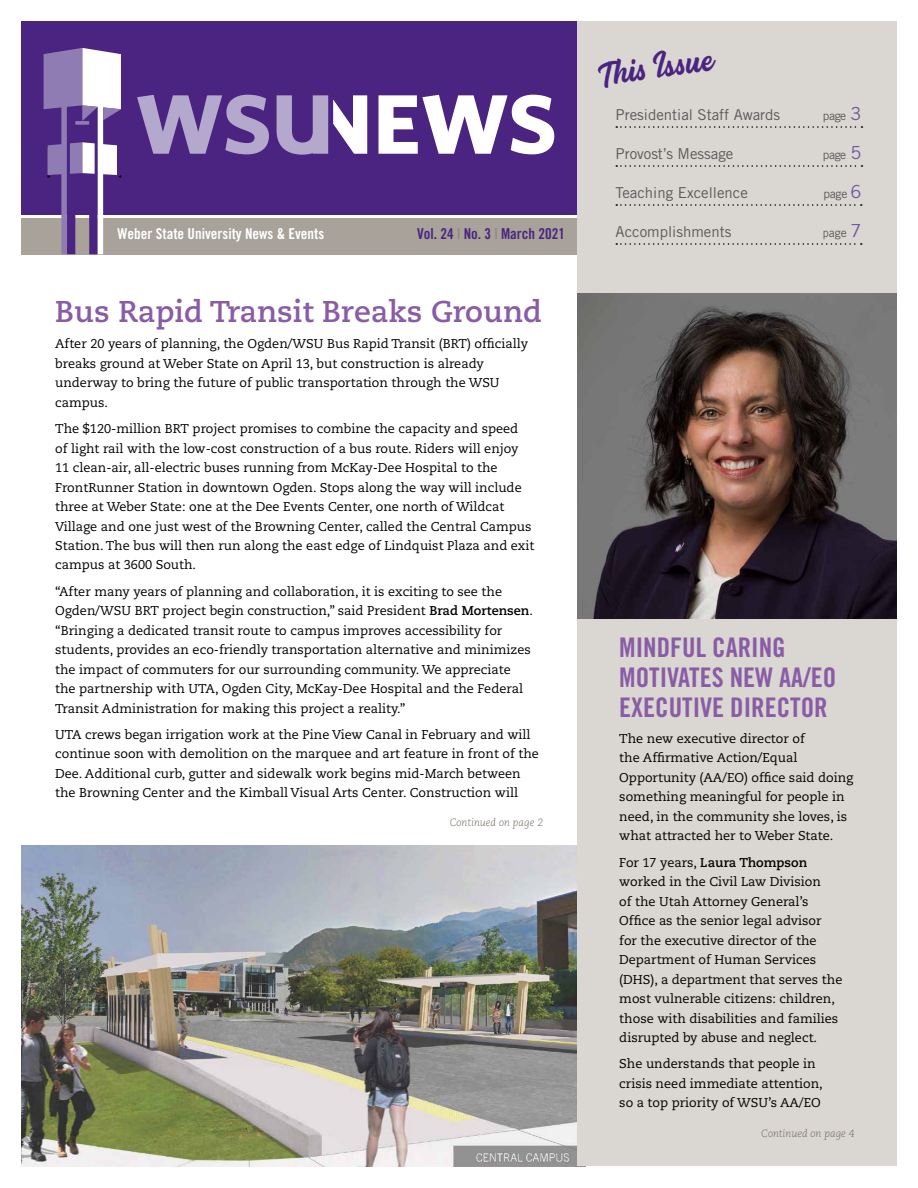
<style>
.page{position:relative;width:918px;height:1188px;background:#fff}
.page>*{position:absolute;margin:0;border:0;box-sizing:border-box;transform-origin:0 0}
.t1{font:36px "Honest Script";color:#4a2480}
.t2{font:700 30px "Caecilia LT Std";color:#895ca6}
.t3{font:27px/30px "Trade Gothic LT Std Bd Cn 20";color:#895ca6}
.t4{font:15px "Trade Gothic LT Std";color:#58595b}
.t5{font:15px "Trade Gothic LT Std Bd Cn 20";color:#fff}
.t6{font:15px "Trade Gothic LT Std Bd Cn 20";color:#4a2480}
.t7{font:12.75px/19.5px "Caecilia LT Std";color:#000}
.t8{font:12px "Trade Gothic LT Std";letter-spacing:-.03em;color:#58595b}
.t9{font:12px "Trade Gothic LT Std";letter-spacing:-.03em;color:#58595b;scale:.9 1}
.t10{font:italic 300 10.5px "Caecilia LT Std";color:#716a61}
.s1{color:#908981}
.s2{font-weight:700}
.s3{font-size:18px;color:#70589b}
</style>
<div class="page">
<img style="left:22px;top:846px;width:555px;height:320px">
<div style="left:22px;top:218px;width:555px;height:36px;background:#a8a29a"></div>
<div style="left:22px;top:22px;width:555px;height:193px;background:#4a2480"></div>
<svg style="left:44px;top:48px;width:77px;height:206px"></svg>
<svg style="left:379px;top:95px;width:175px;height:59px"></svg>
<svg style="left:137px;top:95px;width:230px;height:60px"></svg>
<div style="left:577px;top:22px;width:319px;height:1144px;background:#dad6d1"></div>
<svg style="left:616px;top:126px;width:246px;height:2px"></svg>
<svg style="left:616px;top:165px;width:246px;height:2px"></svg>
<svg style="left:616px;top:204px;width:246px;height:2px"></svg>
<svg style="left:616px;top:243px;width:246px;height:2px"></svg>
<img style="left:577px;top:294px;width:319px;height:324px">
<p class="t5" style="left:118px;top:225px;width:208px">Weber State University News &amp; Events</p>
<p class="t6" style="left:417px;top:225px;width:150px">Vol. 24 <span class="s1">|</span> No. 3 <span class="s1">|</span> March 2021</p>
<h2 class="t2" style="left:55px;top:294px;width:488px">Bus Rapid Transit Breaks Ground</h2>
<p class="t7" style="left:55px;top:334px;width:474px">After 20 years of planning, the Ogden/WSU Bus Rapid Transit (BRT) officially breaks ground at Weber State on April 13, but construction is already underway to bring the future of public transportation through the WSU campus.</p>
<p class="t7" style="left:55px;top:419px;width:481px">The $120-million BRT project promises to combine the capacity and speed<br>of light rail with the low-cost construction of a bus route. Riders will enjoy 11 clean-air, all-electric buses running from McKay-Dee Hospital to the FrontRunner Station in downtown Ogden. Stops along the way will include three at Weber State: one at the Dee Events Center, one north of Wildcat Village and one just west of the Browning Center, called the Central Campus Station. The bus will then run along the east edge of Lindquist Plaza and exit campus at 3600 South.</p>
<p class="t7" style="left:55px;top:582px;width:479px">“After many years of planning and collaboration, it is exciting to see the Ogden/WSU BRT project begin construction,” said President <span class="s2">Brad Mortensen</span>. “Bringing a dedicated transit route to campus improves accessibility for students, provides an eco-friendly transportation alternative and minimizes the impact of commuters for our surrounding community. We appreciate the partnership with UTA, Ogden City, McKay-Dee Hospital and the Federal Transit Administration for making this project a reality.”</p>
<p class="t7" style="left:55px;top:725px;width:485px">UTA crews began irrigation work at the Pine View Canal in February and will continue soon with demolition on the marquee and art feature in front of the Dee. Additional curb, gutter and sidewalk work begins mid-March between the Browning Center and the Kimball Visual Arts Center. Construction will</p>
<p class="t10" style="left:450px;top:816px;width:95px">Continued on page 2</p>
<h1 class="t1" style="left:598px;top:52px;width:113px;rotate:-8deg">This Issue</h1>
<p class="t4" style="left:616px;top:105px;width:166px">Presidential Staff Awards</p>
<p class="t8" style="left:823px;top:108px;width:40px">page <span class="s3">3</span></p>
<p class="t4" style="left:616px;top:144px;width:119px">Provost’s Message</p>
<p class="t8" style="left:823px;top:147px;width:40px">page <span class="s3">5</span></p>
<p class="t4" style="left:616px;top:183px;width:134px">Teaching Excellence</p>
<p class="t8" style="left:823px;top:186px;width:40px">page <span class="s3">6</span></p>
<p class="t4" style="left:616px;top:222px;width:117px">Accomplishments</p>
<p class="t9" style="left:823px;top:225px;width:44px">page <span class="s3">7</span></p>
<h3 class="t3" style="left:619px;top:632px;width:218px">MINDFUL CARING<br>MOTIVATES NEW AA/EO<br>EXECUTIVE DIRECTOR</h3>
<p class="t7" style="left:619px;top:729px;width:236px">The new executive director of<br>the Affirmative Action/Equal Opportunity (AA/EO) office said doing something meaningful for people in need, in the community she loves, is what attracted her to Weber State.</p>
<p class="t7" style="left:619px;top:853px;width:225px">For 17 years, <span class="s2">Laura Thompson </span>worked in the Civil Law Division<br>of the Utah Attorney General’s Office as the senior legal advisor for the executive director of the Department of Human Services (DHS), a department that serves the most vulnerable citizens: children, those with disabilities and families disrupted by abuse and neglect.</p>
<p class="t7" style="left:619px;top:1054px;width:205px">She understands that people in crisis need immediate attention, so a top priority of WSU’s AA/EO</p>
<p class="t10" style="left:761px;top:1128px;width:95px">Continued on page 4</p>
</div>
